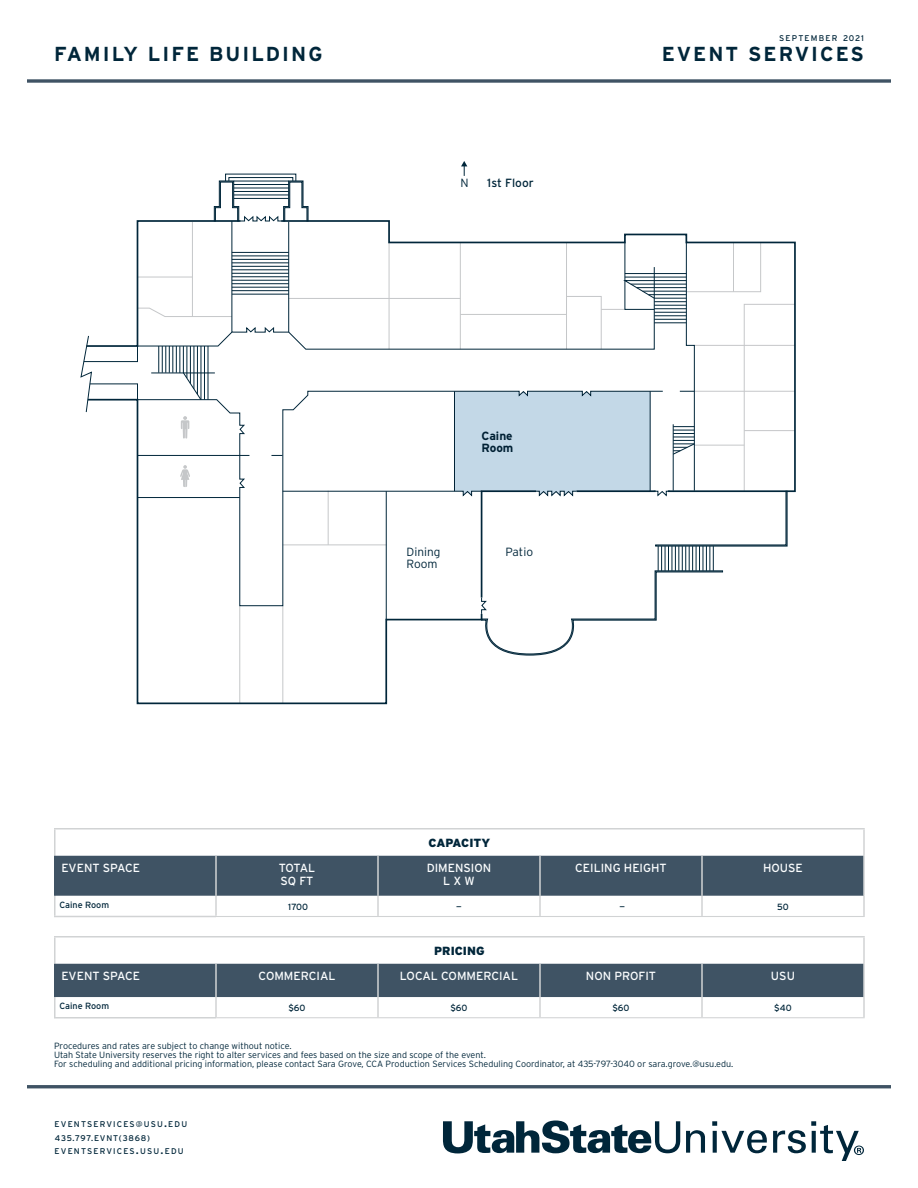
<style>
.page{position:relative;width:918px;height:1188px;background:#fff}
.page>*{position:absolute;margin:0;border:0;box-sizing:border-box;transform-origin:0 0}
.t1{font:700 20.25px "Interstate";letter-spacing:.1em;color:#00263a}
.t2{font:11.85px/13.5px "Interstate";color:#fcfeff;text-align:center}
.t3{font:300 11.85px/11.9px "Interstate";color:#00263a}
.t4{font:900 11.85px "Interstate";color:#00263a}
.t5{font:700 11.85px/11.9px "Interstate";color:#00263a}
.t6{font:11.85px/13.5px "Interstate";letter-spacing:-.02em;color:#fcfeff}
.t7{font:11.85px "Interstate";color:#00263a}
.t8{font:300 9px/9px "Interstate";color:#00263a}
.t9{font:9px "Interstate";color:#00263a}
.t10{font:8.25px/13.5px "Interstate";letter-spacing:.145em;color:#00263a}
.s1{font-size:11.85px}
</style>
<div class="page">
<hr style="left:27px;top:1085px;width:864px;height:3px;background:#3f5364">
<svg style="left:443px;top:1120px;width:237px;height:33px"></svg>
<svg style="left:686px;top:1130px;width:19px;height:23px"></svg>
<svg style="left:712px;top:1121px;width:55px;height:32px"></svg>
<svg style="left:773px;top:1121px;width:91px;height:40px"></svg>
<svg style="left:27px;top:79px;width:864px;height:4px"></svg>
<svg style="left:136px;top:655px;width:252px;height:50px"></svg>
<svg style="left:80px;top:161px;width:716px;height:494px"></svg>
<svg style="left:55px;top:856px;width:808px;height:141px;fill:#3f5364"></svg>
<hr style="left:863px;top:938px;width:2px;height:26px;background:#d1d3d4">
<hr style="left:54px;top:896px;width:2px;height:20px;background:#d1d3d4">
<hr style="left:54px;top:997px;width:2px;height:20px;background:#d1d3d4">
<hr style="left:54px;top:828px;width:162px;height:2px;background:#d1d3d4">
<hr style="left:216px;top:828px;width:162px;height:2px;background:#d1d3d4">
<hr style="left:378px;top:828px;width:162px;height:2px;background:#d1d3d4">
<hr style="left:540px;top:828px;width:162px;height:2px;background:#d1d3d4">
<hr style="left:702px;top:828px;width:163px;height:2px;background:#d1d3d4">
<hr style="left:54px;top:830px;width:2px;height:26px;background:#d1d3d4">
<hr style="left:863px;top:830px;width:2px;height:26px;background:#d1d3d4">
<hr style="left:54px;top:1017px;width:162px;height:1px;background:#d1d3d4">
<hr style="left:215px;top:896px;width:2px;height:20px;background:#d1d3d4">
<hr style="left:863px;top:896px;width:2px;height:20px;background:#d1d3d4">
<hr style="left:215px;top:997px;width:2px;height:20px;background:#d1d3d4">
<hr style="left:377px;top:997px;width:2px;height:20px;background:#d1d3d4">
<hr style="left:701px;top:997px;width:2px;height:20px;background:#d1d3d4">
<hr style="left:863px;top:997px;width:2px;height:20px;background:#d1d3d4">
<hr style="left:701px;top:856px;width:2px;height:40px;background:#d1d3d4">
<hr style="left:701px;top:964px;width:2px;height:33px;background:#d1d3d4">
<hr style="left:863px;top:856px;width:2px;height:40px;background:#d1d3d4">
<hr style="left:863px;top:964px;width:2px;height:33px;background:#d1d3d4">
<hr style="left:216px;top:916px;width:162px;height:1px;background:#d1d3d4">
<hr style="left:378px;top:916px;width:162px;height:1px;background:#d1d3d4">
<hr style="left:540px;top:916px;width:162px;height:1px;background:#d1d3d4">
<hr style="left:702px;top:916px;width:163px;height:1px;background:#d1d3d4">
<hr style="left:216px;top:1017px;width:162px;height:1px;background:#d1d3d4">
<hr style="left:378px;top:1017px;width:162px;height:1px;background:#d1d3d4">
<hr style="left:540px;top:1017px;width:162px;height:1px;background:#d1d3d4">
<hr style="left:702px;top:1017px;width:163px;height:1px;background:#d1d3d4">
<hr style="left:539px;top:997px;width:2px;height:20px;background:#d1d3d4">
<hr style="left:377px;top:896px;width:2px;height:20px;background:#d1d3d4">
<hr style="left:539px;top:896px;width:2px;height:20px;background:#d1d3d4">
<hr style="left:701px;top:896px;width:2px;height:20px;background:#d1d3d4">
<hr style="left:54px;top:916px;width:162px;height:1px;background:#d1d3d4">
<hr style="left:54px;top:936px;width:162px;height:2px;background:#d1d3d4">
<hr style="left:216px;top:936px;width:162px;height:2px;background:#d1d3d4">
<hr style="left:378px;top:936px;width:162px;height:2px;background:#d1d3d4">
<hr style="left:540px;top:936px;width:162px;height:2px;background:#d1d3d4">
<hr style="left:702px;top:936px;width:163px;height:2px;background:#d1d3d4">
<hr style="left:54px;top:938px;width:2px;height:26px;background:#d1d3d4">
<hr style="left:215px;top:856px;width:2px;height:40px;background:#d1d3d4">
<hr style="left:215px;top:964px;width:2px;height:33px;background:#d1d3d4">
<hr style="left:377px;top:856px;width:2px;height:40px;background:#d1d3d4">
<hr style="left:377px;top:964px;width:2px;height:33px;background:#d1d3d4">
<hr style="left:539px;top:856px;width:2px;height:40px;background:#d1d3d4">
<hr style="left:539px;top:964px;width:2px;height:33px;background:#d1d3d4">
<hr style="left:54px;top:856px;width:2px;height:40px;background:#3f5364">
<hr style="left:54px;top:964px;width:2px;height:33px;background:#3f5364">
<h1 class="t1" style="left:54px;top:42px;width:270px">FAMILY LIFE BUILDING</h1>
<h2 class="t3" style="left:460px;top:177px;width:10px">N</h2>
<h2 class="t7" style="left:487px;top:176px;width:48px">1st Floor</h2>
<h2 class="t5" style="left:482px;top:430px;width:33px">Caine<br>Room</h2>
<h2 class="t3" style="left:407px;top:546px;width:35px">Dining<br>Room</h2>
<h2 class="t3" style="left:506px;top:546px;width:29px">Patio</h2>
<h2 class="t4" style="left:428px;top:836px;width:63px">CAPACITY</h2>
<p class="t10" style="left:779px;top:31px;width:86px">SEPTEMBER 2021</p>
<h1 class="t1" style="left:662px;top:42px;width:204px">EVENT SERVICES</h1>
<h2 class="t2" style="left:61px;top:861px;width:80px">EVENT SPACE</h2>
<h2 class="t6" style="left:279px;top:861px;width:38px">TOTAL<br>SQ FT</h2>
<h2 class="t2" style="left:427px;top:861px;width:66px">DIMENSION<br>L X W</h2>
<h2 class="t2" style="left:575px;top:861px;width:93px">CEILING HEIGHT</h2>
<h2 class="t2" style="left:763px;top:861px;width:41px">HOUSE</h2>
<p class="t9" style="left:59px;top:899px;width:51px">Caine Room</p>
<p class="t9" style="left:288px;top:901px;width:21px">1700</p>
<p class="t9" style="left:456px;top:901px;width:7px">—</p>
<p class="t9" style="left:619px;top:901px;width:7px">—</p>
<p class="t9" style="left:777px;top:901px;width:13px">50</p>
<h2 class="t4" style="left:434px;top:944px;width:52px">PRICING</h2>
<h2 class="t2" style="left:61px;top:969px;width:80px">EVENT SPACE</h2>
<h2 class="t2" style="left:259px;top:969px;width:78px">COMMERCIAL</h2>
<h2 class="t2" style="left:400px;top:969px;width:120px">LOCAL COMMERCIAL</h2>
<h2 class="t2" style="left:586px;top:969px;width:72px">NON PROFIT</h2>
<h2 class="t2" style="left:771px;top:969px;width:26px">USU</h2>
<p class="t9" style="left:59px;top:1001px;width:51px">Caine Room</p>
<p class="t9" style="left:288px;top:1003px;width:19px">$60</p>
<p class="t9" style="left:450px;top:1003px;width:19px">$60</p>
<p class="t9" style="left:612px;top:1003px;width:19px">$60</p>
<p class="t9" style="left:774px;top:1003px;width:19px">$40</p>
<p class="t8" style="left:54px;top:1041px;width:681px">Procedures and rates are subject to change without notice.<br>Utah State University reserves the right to alter services and fees based on the size and scope of the event.<br>For scheduling and additional pricing information, please contact Sara Grove, CCA Production Services Scheduling Coordinator, at 435-797-3040 or sara.grove.@usu.edu.</p>
<p class="t10" style="left:55px;top:1118px;width:134px">EVENTSERVICES@USU<span class="s1">.</span>EDU<br>435.797.EVNT(3868)<br>EVENTSERVICES<span class="s1">.</span>USU<span class="s1">.</span>EDU</p>
</div>
